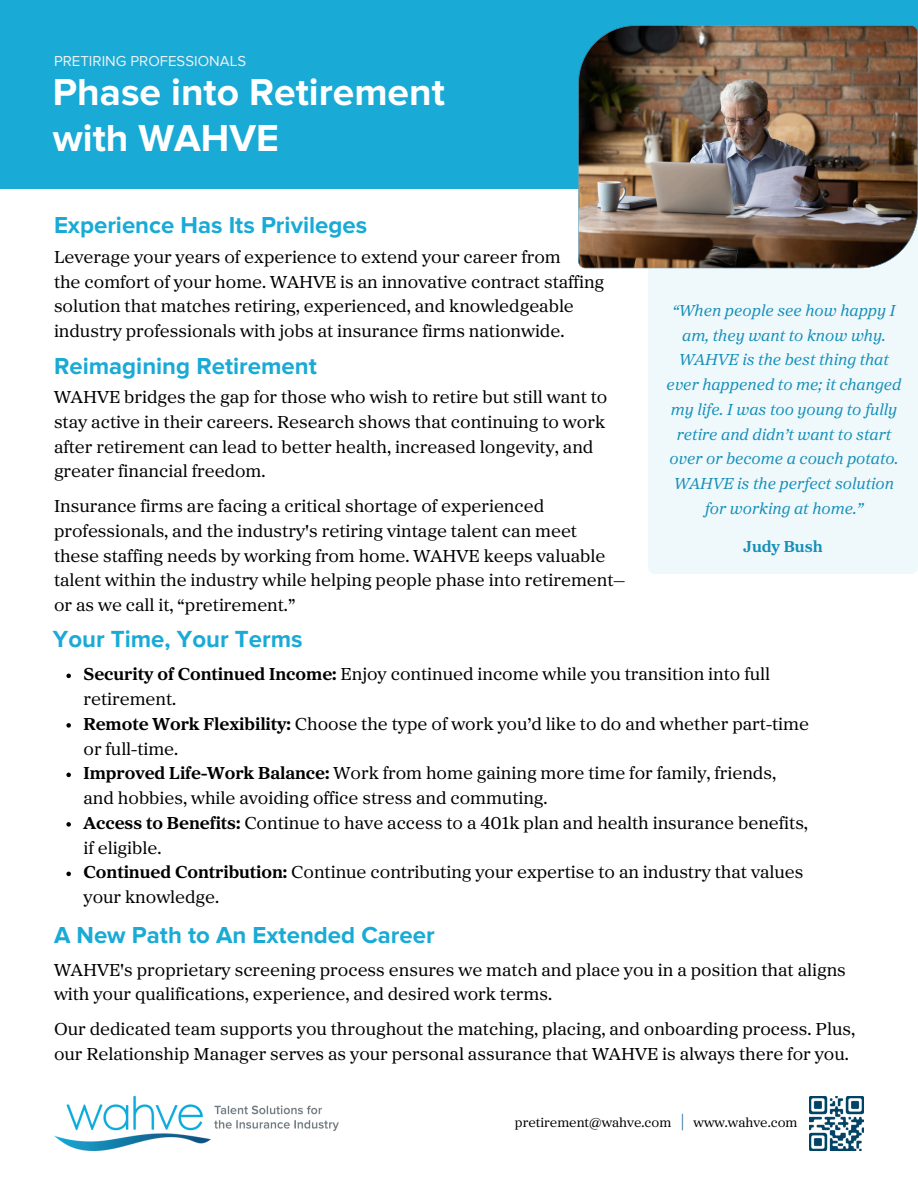
<style>
.page{position:relative;width:918px;height:1188px;background:#fff}
.page>*{position:absolute;margin:0;border:0;box-sizing:border-box;transform-origin:0 0}
.t1{font:700 39px/46.2px "Proxima Nova";color:#fff}
.t2{font:700 24px "Proxima Nova";color:#19aad6}
.t3{font:100 21px "Proxima Sera";color:#005380}
.t4{font:18px/24.8px "Proxima Sera";color:#000}
.t5{font:italic 16.5px/24.8px "Proxima Sera";color:#168fb9;text-align:center}
.t6{font:700 16.5px "Proxima Sera";color:#168fb9}
.t7{font:15px "Proxima Nova";color:#eef2f4}
.t8{font:13.5px "Proxima Sera";color:#000}
.s1{font-weight:700}
</style>
<div class="page">
<div style="left:648px;top:268px;width:270px;height:306px;background:#eff9fc"></div>
<div style="left:0;top:0;width:918px;height:189px;background:#19aad6"></div>
<img style="left:578px;top:25px;width:340px;height:243px">
<img style="left:54px;top:1096px;width:285px;height:54px">
<img style="left:810px;top:1096px;width:54px;height:54px">
<svg style="left:66px;top:674px;width:5px;height:4px"></svg>
<svg style="left:66px;top:723px;width:5px;height:5px"></svg>
<svg style="left:66px;top:773px;width:5px;height:4px"></svg>
<svg style="left:66px;top:822px;width:5px;height:5px"></svg>
<svg style="left:66px;top:872px;width:5px;height:4px"></svg>
<h4 class="t7" style="left:54px;top:53px;width:194px">PRETIRING PROFESSIONALS</h4>
<h2 class="t1" style="left:53px;top:69px;width:394px">Phase into Retirement with WAHVE</h2>
<p class="t2" style="left:54px;top:211px;width:315px">Experience Has Its Privileges</p>
<h2 class="t4" style="left:54px;top:245px;width:552px">Leverage your years of experience to extend your career from<br>the comfort of your home. WAHVE is an innovative contract staffing solution that matches retiring, experienced, and knowledgeable industry professionals with jobs at insurance firms nationwide.</h2>
<p class="t2" style="left:54px;top:352px;width:264px">Reimagining Retirement</p>
<h4 class="t4" style="left:54px;top:386px;width:555px">WAHVE bridges the gap for those who wish to retire but still want to stay active in their careers. Research shows that continuing to work after retirement can lead to better health, increased longevity, and greater financial freedom.</h4>
<h4 class="t4" style="left:54px;top:495px;width:573px">Insurance firms are facing a critical shortage of experienced professionals, and the industry's retiring vintage talent can meet these staffing needs by working from home. WAHVE keeps valuable talent within the industry while helping people phase into retirement— or as we call it, “pretirement.”</h4>
<h2 class="t5" style="left:667px;top:299px;width:236px">“When people see how happy I am, they want to know why.<br>WAHVE is the best thing that ever happened to me; it changed my life. I was too young to fully retire and didn’t want to start over or become a couch potato.<br>WAHVE is the perfect solution for working at home.”</h2>
<h4 class="t6" style="left:743px;top:539px;width:81px">Judy Bush</h4>
<h4 class="t2" style="left:53px;top:625px;width:251px">Your Time, Your Terms</h4>
<h2 class="t4" style="left:84px;top:663px;width:688px"><span class="s1">Security of Continued Income:</span> Enjoy continued income while you transition into full retirement.</h2>
<p class="t4" style="left:84px;top:712px;width:727px"><span class="s1">Remote Work Flexibility:</span> Choose the type of work you’d like to do and whether part-time or full-time.</p>
<p class="t4" style="left:84px;top:762px;width:694px"><span class="s1">Improved Life-Work Balance:</span> Work from home gaining more time for family, friends, and hobbies, while avoiding office stress and commuting.</p>
<p class="t4" style="left:84px;top:811px;width:726px"><span class="s1">Access to Benefits:</span> Continue to have access to a 401k plan and health insurance benefits, if eligible.</p>
<p class="t4" style="left:84px;top:861px;width:722px"><span class="s1">Continued Contribution:</span> Continue contributing your expertise to an industry that values your knowledge.</p>
<p class="t2" style="left:54px;top:921px;width:382px">A New Path to An Extended Career</p>
<p class="t4" style="left:54px;top:958px;width:793px">WAHVE's proprietary screening process ensures we match and place you in a position that aligns with your qualifications, experience, and desired work terms.</p>
<p class="t4" style="left:54px;top:1018px;width:803px">Our dedicated team supports you throughout the matching, placing, and onboarding process. Plus, our Relationship Manager serves as your personal assurance that WAHVE is always there for you.</p>
<h4 class="t8" style="left:515px;top:1116px;width:158px">pretirement@wahve.com</h4>
<p class="t3" style="left:679px;top:1112px;width:8px">|</p>
<h3 class="t8" style="left:694px;top:1116px;width:105px">www.wahve.com</h3>
</div>
